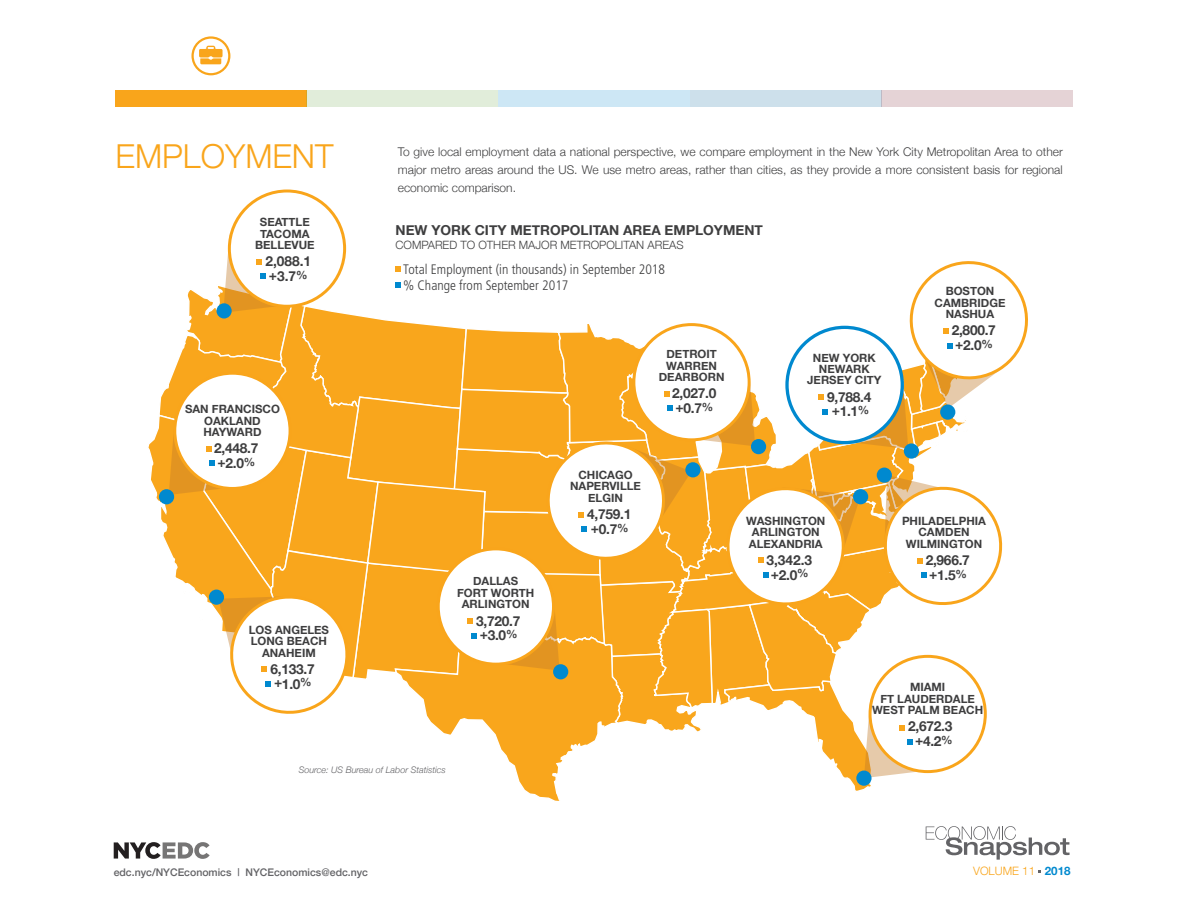
<style>
.page{position:relative;width:1188px;height:918px;background:#fff}
.page>*{position:absolute;margin:0;border:0;box-sizing:border-box;transform-origin:0 0}
.t1{font:300 33px "Helvetica Neue";color:#f9a51b}
.t2{font:700 13.65px/14.9px "Helvetica Neue";color:#3e3e3f}
.t3{font:300 condensed 13.65px/16.5px "Frutiger";color:#3e3e3f}
.Callout{font:300 12px/18px "Helvetica Neue";color:#3e3e3f;text-align:justify}
.t4{font:300 11.55px "Helvetica Neue";color:#f9a51b}
.t5{font:700 11.4px/11.4px "Helvetica Neue";color:#3e3e3f;text-align:center}
.t6{font:300 11.4px "Helvetica Neue";color:#3e3e3f}
.t7{font:500 10.5px "Helvetica Neue";color:#636366}
.Body_Copy{font:italic 300 9px "Helvetica Neue";color:#636366}
.s1{font-family:"Frutiger";font-weight:400}
.s2{font-weight:700;color:#0089cf}
</style>
<div class="page">
<svg style="left:114px;top:842px;width:96px;height:17px"></svg>
<svg style="left:926px;top:826px;width:144px;height:34px"></svg>
<svg style="left:148px;top:208px;width:880px;height:585px"></svg>
<div style="left:115px;top:90px;width:192px;height:16px;background:#f9a51b"></div>
<div style="left:307px;top:90px;width:191px;height:16px;background:#e1edda"></div>
<div style="left:690px;top:90px;width:191px;height:16px;background:#cde0eb"></div>
<div style="left:498px;top:90px;width:192px;height:16px;background:#cde7f5"></div>
<div style="left:881px;top:90px;width:192px;height:16px;background:#e5d3d6"></div>
<div style="left:191px;top:36px;width:39px;height:39px;border:2px solid #f9a51b;border-radius:50%"></div>
<svg style="left:199px;top:46px;width:24px;height:18px"></svg>
<p class="t1" style="left:116px;top:130px;width:220px">EMPLOYMENT</p>
<p class="t5" style="left:255px;top:217px;width:61px">SEATTLE<br>TACOMA<br>BELLEVUE</p>
<p class="t2" style="left:265px;top:255px;width:47px">2,088.1 +3.7<sup>%</sup></p>
<p class="t5" style="left:185px;top:404px;width:96px">SAN FRANCISCO<br>OAKLAND<br>HAYWARD</p>
<p class="t2" style="left:214px;top:441px;width:46px">2,448.7 +2.0<sup>%</sup></p>
<p class="t5" style="left:249px;top:624px;width:82px">LOS ANGELES<br>LONG BEACH<br>ANAHEIM</p>
<p class="t2" style="left:271px;top:662px;width:46px">6,133.7 +1.0<sup>%</sup></p>
<p class="Callout" style="left:398px;top:142px;width:666px">To give local employment data a national perspective, we compare employment in the New York City Metropolitan Area to other major metro areas around the US. We use metro areas, rather than cities, as they provide a more consistent basis for regional economic comparison.</p>
<p class="t2" style="left:396px;top:223px;width:369px">NEW YORK CITY METROPOLITAN AREA EMPLOYMENT</p>
<p class="t6" style="left:396px;top:236px;width:290px">COMPARED TO OTHER MAJOR METROPOLITAN AREAS</p>
<p class="t3" style="left:403px;top:261px;width:263px">Total Employment (in thousands) in September 2018 % Change from September 2017</p>
<p class="t5" style="left:659px;top:349px;width:67px">DETROIT<br>WARREN<br>DEARBORN</p>
<p class="t2" style="left:672px;top:386px;width:46px">2,027.0 +0.7<sup>%</sup></p>
<p class="t5" style="left:807px;top:352px;width:76px">NEW YORK<br>NEWARK<br>JERSEY CITY</p>
<p class="t2" style="left:827px;top:390px;width:46px;text-align:center">9,788.4 +1.1<sup>%</sup></p>
<p class="t5" style="left:935px;top:286px;width:72px">BOSTON<br>CAMBRIDGE<br>NASHUA</p>
<p class="t2" style="left:952px;top:323px;width:46px">2,800.7 +2.0<sup>%</sup></p>
<p class="t5" style="left:457px;top:576px;width:79px">DALLAS<br>FORT WORTH<br>ARLINGTON</p>
<p class="t2" style="left:476px;top:614px;width:46px">3,720.7 +3.0<sup>%</sup></p>
<p class="t5" style="left:570px;top:469px;width:72px">CHICAGO<br>NAPERVILLE<br>ELGIN</p>
<p class="t2" style="left:587px;top:507px;width:46px">4,759.1 +0.7<sup>%</sup></p>
<p class="t5" style="left:902px;top:516px;width:86px">PHILADELPHIA<br>CAMDEN<br>WILMINGTON</p>
<p class="t2" style="left:926px;top:553px;width:46px">2,966.7 +1.5<sup>%</sup></p>
<p class="t5" style="left:746px;top:515px;width:81px;text-align:left">WASHINGTON<br>ARLINGTON<br>ALEXANDRIA</p>
<p class="t2" style="left:766px;top:553px;width:47px;text-align:center">3,342.3 +2.0<sup>%</sup></p>
<p class="t5" style="left:872px;top:682px;width:112px">MIAMI<br>FT LAUDERDALE<br>WEST PALM BEACH</p>
<p class="t2" style="left:908px;top:719px;width:46px;text-align:center">2,672.3 +4.2<sup>%</sup></p>
<p class="Body_Copy" style="left:299px;top:762px;width:149px">Source: US Bureau of Labor Statistics</p>
<p class="t7" style="left:114px;top:864px;width:256px">edc.nyc/NYCEconomics <span class="s1">|</span> NYCEconomics@edc.nyc</p>
<p class="t4" style="left:973px;top:862px;width:99px">VOLUME 11 <span class="s2">2018</span></p>
</div>
